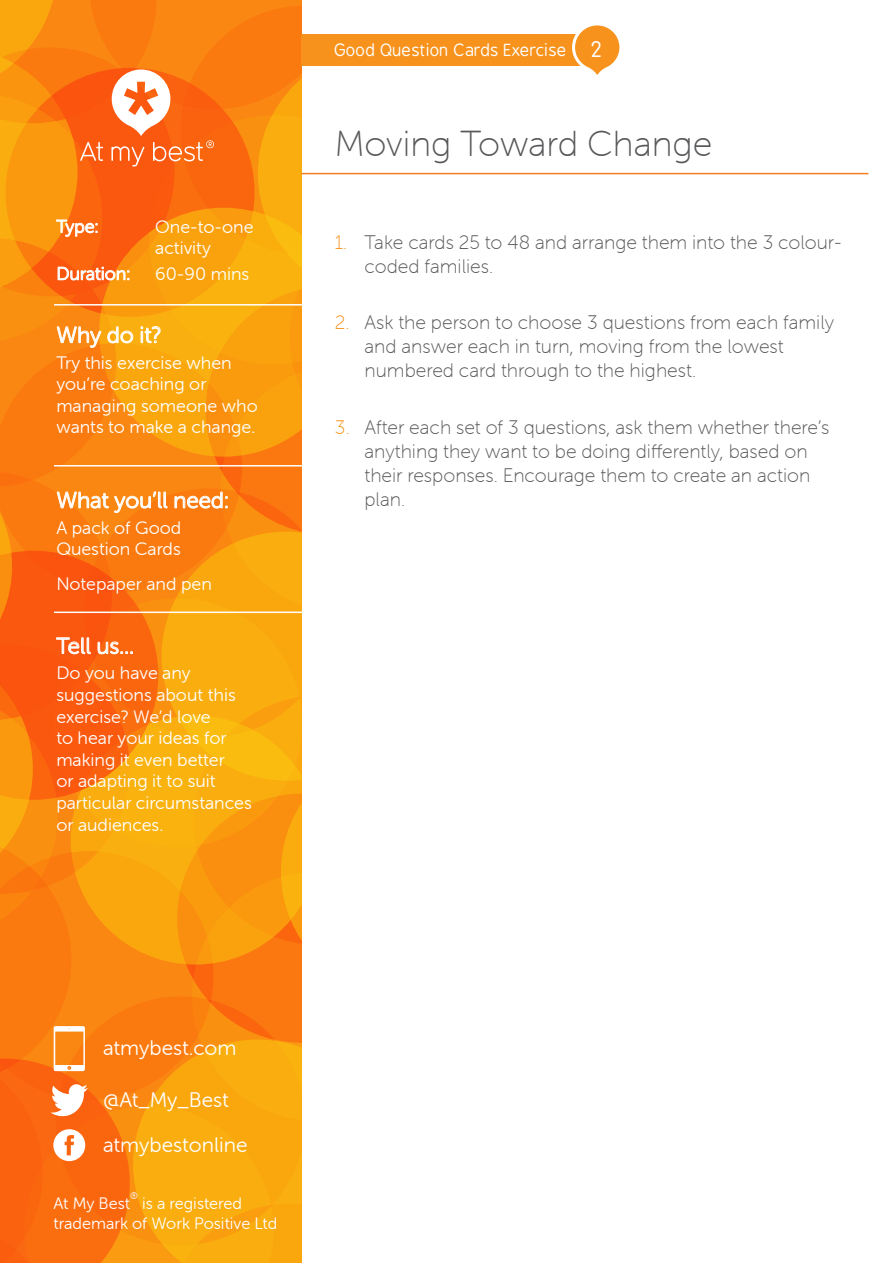
<style>
.page{position:relative;width:893px;height:1263px;background:#fff}
.page>*{position:absolute;margin:0;border:0;box-sizing:border-box;transform-origin:0 0}
.t1{font:36px "Museo Sans Rounded 100";color:#57585a}
.t2{font:22.5px "Museo Sans Rounded 300";color:#fff}
.t3{font:21px/45px "Museo Sans Rounded 300";color:#fff}
.t4{font:21px "B Preplay";color:#fff}
.t5{font:19.5px/24px "Museo Sans Rounded 100";color:#57585a}
.t6{font:18px/21.6px "Museo Sans Rounded 300";color:#fff}
.t7{font:16.5px/19.8px "Museo Sans Rounded 300";color:#fff}
.t8{font:16.5px "B Preplay";color:#fff}
.t9{font:9.6px "Museo Sans Rounded 300";color:#fff}
.s1{color:#f7931d}
</style>
<div class="page">
<div style="left:301px;top:34px;width:300px;height:32px;background:#f7931d"></div>
<hr style="left:301px;top:173px;width:567px;height:1px;background:#f57e21">
<svg style="left:572px;top:25px;width:48px;height:50px"></svg>
<svg style="left:0;top:0;width:301px;height:1263px;background:#fa8d13"></svg>
<p class="t6" style="left:56px;top:216px;width:44px">Type:</p>
<p class="t6" style="left:56px;top:263px;width:75px">Duration:</p>
<p class="t6" style="left:155px;top:216px;width:100px">One-to-one activity</p>
<p class="t6" style="left:155px;top:263px;width:96px">60-90 mins</p>
<p class="t2" style="left:56px;top:323px;width:106px">Why do it?</p>
<p class="t6" style="left:56px;top:352px;width:203px">Try this exercise when you’re coaching or managing someone who wants to make a change.</p>
<p class="t2" style="left:56px;top:488px;width:174px">What you’ll need:</p>
<p class="t6" style="left:56px;top:517px;width:126px">A pack of Good<br>Question Cards</p>
<p class="t6" style="left:56px;top:573px;width:157px">Notepaper and pen</p>
<p class="t2" style="left:56px;top:634px;width:79px">Tell us...</p>
<p class="t6" style="left:56px;top:663px;width:197px">Do you have any suggestions about this exercise? We’d love<br>to hear your ideas for making it even better<br>or adapting it to suit particular circumstances or audiences.</p>
<p class="t8" style="left:335px;top:41px;width:234px">Good Question Cards Exercise</p>
<p class="t4" style="left:592px;top:38px;width:13px">2</p>
<h1 class="t1" style="left:335px;top:124px;width:379px">Moving Toward Change</h1>
<p class="t5" style="left:364px;top:230px;width:479px;text-indent:-30px"><span class="s1">1.</span> Take cards 25 to 48 and arrange them into the 3 colour&shy;coded families.</p>
<p class="t5" style="left:364px;top:311px;width:471px;text-indent:-30px"><span class="s1">2.</span> Ask the person to choose 3 questions from each family and answer each in turn, moving from the lowest numbered card through to the highest.</p>
<p class="t5" style="left:364px;top:415px;width:467px;text-indent:-30px"><span class="s1">3.</span> After each set of 3 questions, ask them whether there’s anything they want to be doing differently, based on their responses. Encourage them to create an action plan.</p>
<p class="t3" style="left:103px;top:1025px;width:135px">atmybest.com</p>
<p class="t3" style="left:103px;top:1077px;width:146px">@At_My_Best atmybestonline</p>
<p class="t9" style="left:130px;top:1190px;width:9px">®</p>
<p class="t7" style="left:53px;top:1193px;width:225px;text-indent:89px">is a registered trademark of Work Positive Ltd</p>
<p class="t7" style="left:53px;top:1193px;width:78px">At My Best</p>
</div>
